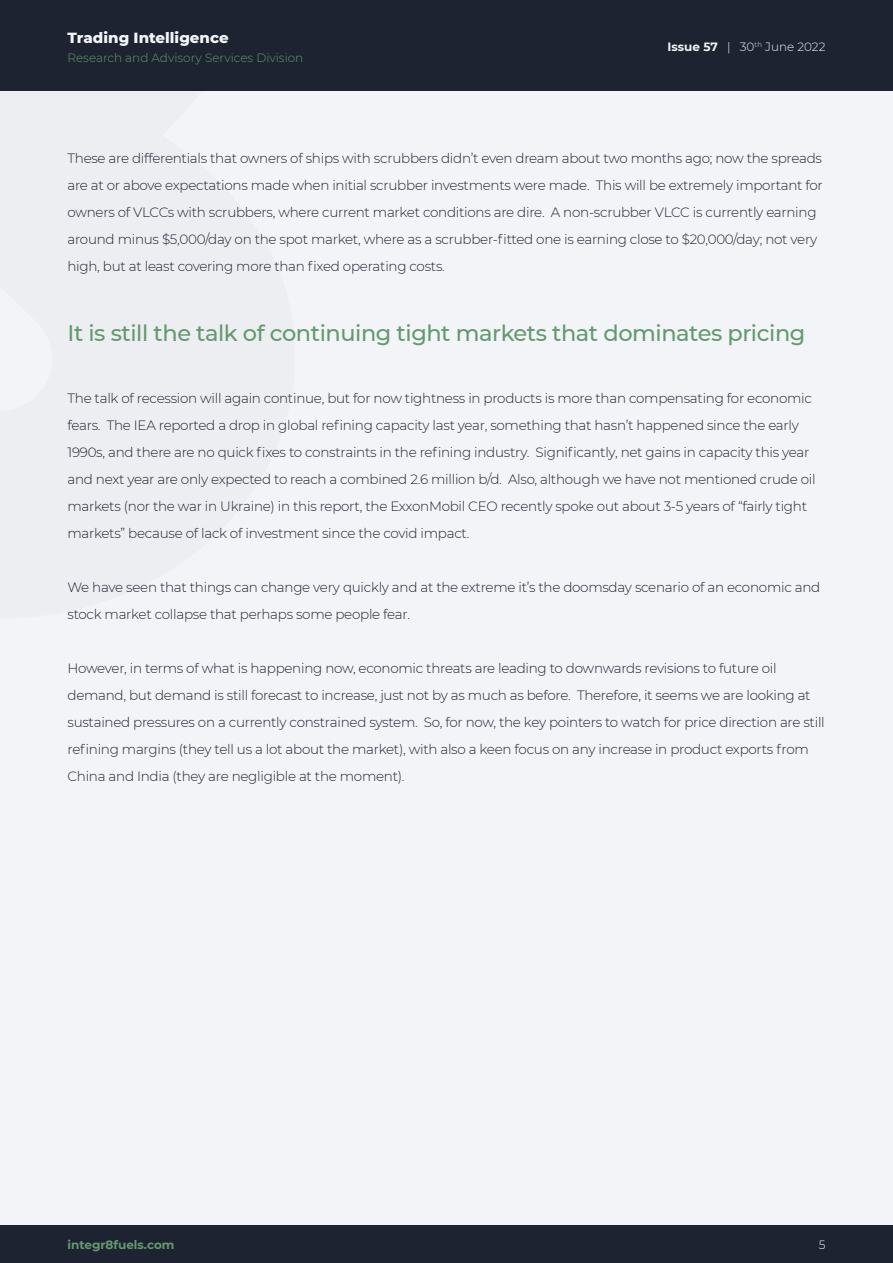
<style>
.page{position:relative;width:893px;height:1263px;background:#fff}
.page>*{position:absolute;margin:0;border:0;box-sizing:border-box;transform-origin:0 0}
.t1{font:500 22.5px "Montserrat";letter-spacing:-.02em;color:#649a6f}
.t2{font:800 15px "Montserrat";color:#f3f4f8}
.t3{font:300 13.5px/27px "Montserrat";letter-spacing:-.02em;color:#1d2330}
.t4{font:300 12px "Montserrat";color:#649a6f}
.t5{font:300 12px "Montserrat";color:#f3f4f8}
.t6{font:700 12px "Montserrat";color:#649a6f}
.t7{font:300 12px "Montserrat";color:#fff}
.s1{font-weight:700}
</style>
<div class="page">
<div style="left:0;top:0;width:893px;height:1225px;background:#f3f4f8"></div>
<div style="left:0;top:0;width:893px;height:90px;background:#1d2330"></div>
<div style="left:0;top:1225px;width:893px;height:38px;background:#1d2330"></div>
<p class="t2" style="left:68px;top:26px;width:163px">Trading Intelligence</p>
<p class="t4" style="left:68px;top:50px;width:237px">Research and Advisory Services Division</p>
<p class="t5" style="left:667px;top:38px;width:159px"><span class="s1">Issue 57</span> | 30<sup>th</sup> June 2022</p>
<p class="t3" style="left:68px;top:144px;width:757px">These are differentials that owners of ships with scrubbers didn’t even dream about two months ago; now the spreads are at or above expectations made when initial scrubber investments were made. This will be extremely important for owners of VLCCs with scrubbers, where current market conditions are dire. A non-scrubber VLCC is currently earning around minus $5,000/day on the spot market, where as a scrubber-fitted one is earning close to $20,000/day; not very high, but at least covering more than fixed operating costs.</p>
<h1 class="t1" style="left:68px;top:317px;width:739px">It is still the talk of continuing tight markets that dominates pricing</h1>
<p class="t3" style="left:68px;top:384px;width:750px">The talk of recession will again continue, but for now tightness in products is more than compensating for economic fears. The IEA reported a drop in global refining capacity last year, something that hasn’t happened since the early 1990s, and there are no quick fixes to constraints in the refining industry. Significantly, net gains in capacity this year and next year are only expected to reach a combined 2.6 million b/d. Also, although we have not mentioned crude oil markets (nor the war in Ukraine) in this report, the ExxonMobil CEO recently spoke out about 3-5 years of “fairly tight markets” because of lack of investment since the covid impact.</p>
<p class="t3" style="left:68px;top:573px;width:754px">We have seen that things can change very quickly and at the extreme it’s the doomsday scenario of an economic and stock market collapse that perhaps some people fear.</p>
<p class="t3" style="left:68px;top:654px;width:759px">However, in terms of what is happening now, economic threats are leading to downwards revisions to future oil demand, but demand is still forecast to increase, just not by as much as before. Therefore, it seems we are looking at sustained pressures on a currently constrained system. So, for now, the key pointers to watch for price direction are still refining margins (they tell us a lot about the market), with also a keen focus on any increase in product exports from China and India (they are negligible at the moment).</p>
<p class="t6" style="left:68px;top:1236px;width:108px">integr8fuels.com</p>
<p class="t7" style="left:819px;top:1236px;width:8px">5</p>
</div>
